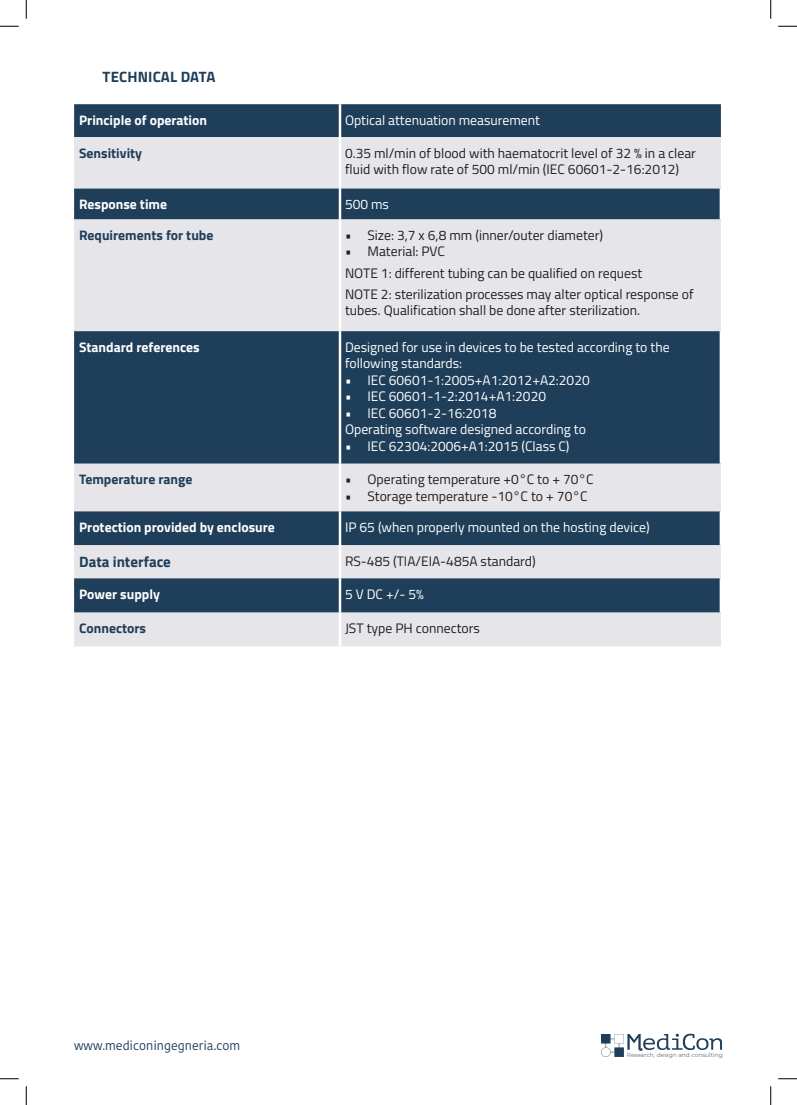
<style>
.page{position:relative;width:797px;height:1105px;background:#fff}
.page>*{position:absolute;margin:0;border:0;box-sizing:border-box;transform-origin:0 0}
.t1{font:700 15px "Titillium Web";color:#1f3e59}
.t2{font:13.75px/21.2px "Titillium Web";color:#231f20}
.t3{font:13.75px/16.5px "Titillium Web";color:#fff}
.t4{font:700 13.75px "Titillium Web";color:#fff}
.t5{font:700 13.75px "Titillium Web";color:#1f3e59}
.t6{font:12.5px "Kohinoor Bangla";color:#1f3e59}
.t7{font:5.88px "Montserrat";color:#6c6d70}
</style>
<div class="page">
<div style="left:74px;top:104px;width:647px;height:33px;background:#1f3e59"></div>
<div style="left:74px;top:137px;width:647px;height:509px;background:#e6e5ea"></div>
<svg style="left:74px;top:189px;width:647px;height:423px;background:#7a8a9b"></svg>
<hr style="left:339px;top:104px;width:2px;height:33px;background:#fff">
<hr style="left:339px;top:137px;width:2px;height:52px;background:#fff">
<hr style="left:339px;top:219px;width:2px;height:112px;background:#fff">
<hr style="left:339px;top:463px;width:2px;height:48px;background:#fff">
<hr style="left:339px;top:545px;width:2px;height:33px;background:#fff">
<hr style="left:339px;top:612px;width:2px;height:34px;background:#fff">
<hr style="left:339px;top:189px;width:2px;height:30px;background:#fff">
<hr style="left:719px;top:189px;width:3px;height:30px;background:#fff">
<hr style="left:339px;top:331px;width:2px;height:132px;background:#fff">
<hr style="left:719px;top:331px;width:3px;height:132px;background:#fff">
<hr style="left:339px;top:511px;width:2px;height:34px;background:#fff">
<hr style="left:719px;top:511px;width:3px;height:34px;background:#fff">
<hr style="left:339px;top:578px;width:2px;height:34px;background:#fff">
<hr style="left:719px;top:578px;width:3px;height:34px;background:#fff">
<svg style="left:601px;top:1034px;width:121px;height:23px"></svg>
<svg style="left:0;top:25px;width:19px;height:2px"></svg>
<svg style="left:778px;top:25px;width:19px;height:2px"></svg>
<svg style="left:0;top:1078px;width:19px;height:1px"></svg>
<svg style="left:778px;top:1078px;width:19px;height:1px"></svg>
<svg style="left:25px;top:0;width:2px;height:19px"></svg>
<svg style="left:25px;top:1086px;width:2px;height:19px"></svg>
<svg style="left:770px;top:0;width:1px;height:19px"></svg>
<svg style="left:770px;top:1086px;width:1px;height:19px"></svg>
<p class="t1" style="left:103px;top:66px;width:114px">TECHNICAL DATA</p>
<p class="t4" style="left:79px;top:109px;width:129px">Principle of operation</p>
<p class="t3" style="left:345px;top:111px;width:196px">Optical attenuation measurement</p>
<p class="t5" style="left:79px;top:142px;width:64px">Sensitivity</p>
<p class="t2" style="left:345px;top:144px;width:352px;line-height:16.5px">0.35 ml/min of blood with haematocrit level of 32 % in a clear fluid with flow rate of 500 ml/min (IEC 60601-2-16:2012)</p>
<p class="t4" style="left:79px;top:194px;width:89px">Response time</p>
<p class="t3" style="left:345px;top:195px;width:46px">500 ms</p>
<p class="t5" style="left:79px;top:224px;width:136px">Requirements for tube</p>
<p class="t2" style="left:345px;top:224px;width:260px">• Size: 3,7 x 6,8 mm (inner/outer diameter)</p>
<p class="t2" style="left:345px;top:240px;width:350px">• Material: PVC<br>NOTE 1: different tubing can be qualified on request<br>NOTE 2: sterilization processes may alter optical response of</p>
<p class="t2" style="left:345px;top:299px;width:296px">tubes. Qualification shall be done after sterilization.</p>
<p class="t4" style="left:79px;top:336px;width:122px">Standard references</p>
<p class="t3" style="left:345px;top:338px;width:326px">Designed for use in devices to be tested according to the following standards:</p>
<p class="t3" style="left:345px;top:371px;width:246px">• IEC 60601-1:2005+A1:2012+A2:2020</p>
<p class="t3" style="left:345px;top:387px;width:202px">• IEC 60601-1-2:2014+A1:2020</p>
<p class="t3" style="left:345px;top:404px;width:242px">• IEC 60601-2-16:2018<br>Operating software designed according to</p>
<p class="t3" style="left:345px;top:437px;width:226px">• IEC 62304:2006+A1:2015 (Class C)</p>
<p class="t5" style="left:79px;top:469px;width:115px">Temperature range</p>
<p class="t2" style="left:345px;top:468px;width:250px">• Operating temperature +0°C to + 70°C</p>
<p class="t2" style="left:345px;top:484px;width:244px">• Storage temperature -10°C to + 70°C</p>
<p class="t4" style="left:79px;top:517px;width:197px">Protection provided by enclosure</p>
<p class="t3" style="left:345px;top:518px;width:306px">IP 65 (when properly mounted on the hosting device)</p>
<p class="t1" style="left:79px;top:550px;width:93px">Data interface</p>
<p class="t2" style="left:345px;top:549px;width:192px">RS-485 (TIA/EIA-485A standard)</p>
<p class="t4" style="left:79px;top:584px;width:82px">Power supply</p>
<p class="t3" style="left:345px;top:585px;width:80px">5 V DC +/- 5%</p>
<p class="t5" style="left:79px;top:618px;width:68px">Connectors</p>
<p class="t2" style="left:345px;top:617px;width:136px">JST type PH connectors</p>
<p class="t6" style="left:74px;top:1036px;width:167px">www.mediconingegneria.com</p>
<p class="t7" style="left:626px;top:1051px;width:98px">Research, design and consulting</p>
</div>
